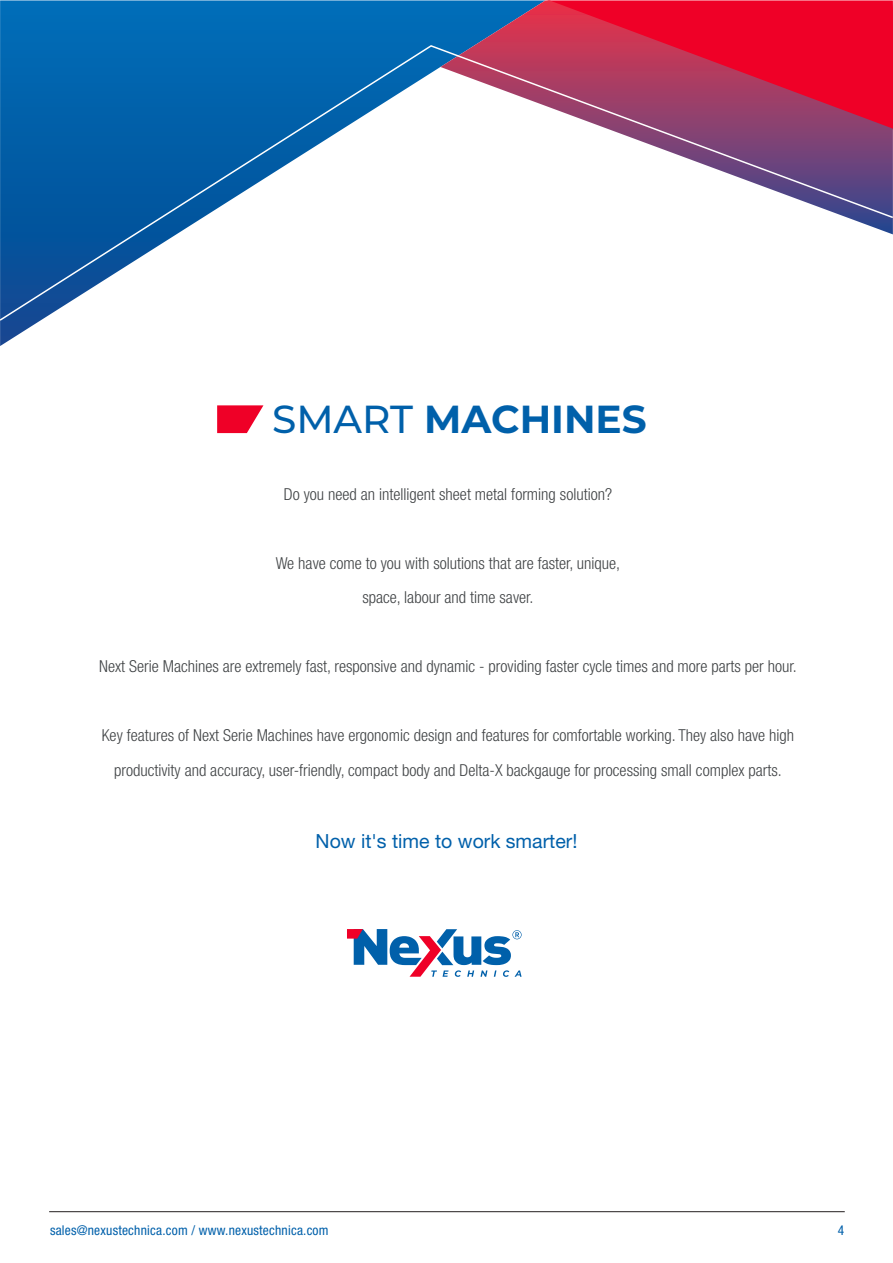
<style>
.page{position:relative;width:893px;height:1263px;background:#fff}
.page>*{position:absolute;margin:0;border:0;box-sizing:border-box;transform-origin:0 0}
.t1{font:700 39px "Montserrat";color:#0060aa}
.t2{font:19.5px "Helvetica Neue LT Pro";color:#0060aa}
.t3{font:300 condensed 16.5px/34.5px "Helvetica Neue LT Pro";color:#414446;text-align:center}
.t4{font:condensed 13.5px "Helvetica Neue LT Pro";letter-spacing:.015em;color:#0060aa}
.s1{font-weight:500}
</style>
<div class="page">
<svg style="left:217px;top:405px;width:46px;height:28px"></svg>
<svg style="left:347px;top:929px;width:175px;height:48px"></svg>
<svg style="left:0;top:0;width:440px;height:346px"></svg>
<svg style="left:440px;top:0;width:453px;height:44px;background:#c41e48"></svg>
<svg style="left:0;top:44px;width:893px;height:278px"></svg>
<hr style="left:49px;top:1211px;width:796px;height:1px;background:#231f20">
<h1 class="t1" style="left:272px;top:391px;width:376px"><span class="s1">SMART</span> MACHINES</h1>
<p class="t3" style="left:284px;top:477px;width:330px">Do you need an intelligent sheet metal forming solution?</p>
<p class="t3" style="left:276px;top:546px;width:346px">We have come to you with solutions that are faster, unique, space, labour and time saver.</p>
<p class="t3" style="left:99px;top:649px;width:699px">Next Serie Machines are extremely fast, responsive and dynamic - providing faster cycle times and more parts per hour.</p>
<p class="t3" style="left:102px;top:718px;width:694px">Key features of Next Serie Machines have ergonomic design and features for comfortable working. They also have high productivity and accuracy, user-friendly, compact body and Delta-X backgauge for processing small complex parts.</p>
<p class="t2" style="left:316px;top:829px;width:263px">Now it's time to work smarter!</p>
<p class="t4" style="left:50px;top:1222px;width:280px">sales@nexustechnica.com / www.nexustechnica.com</p>
<p class="t4" style="left:838px;top:1222px;width:8px">4</p>
</div>
